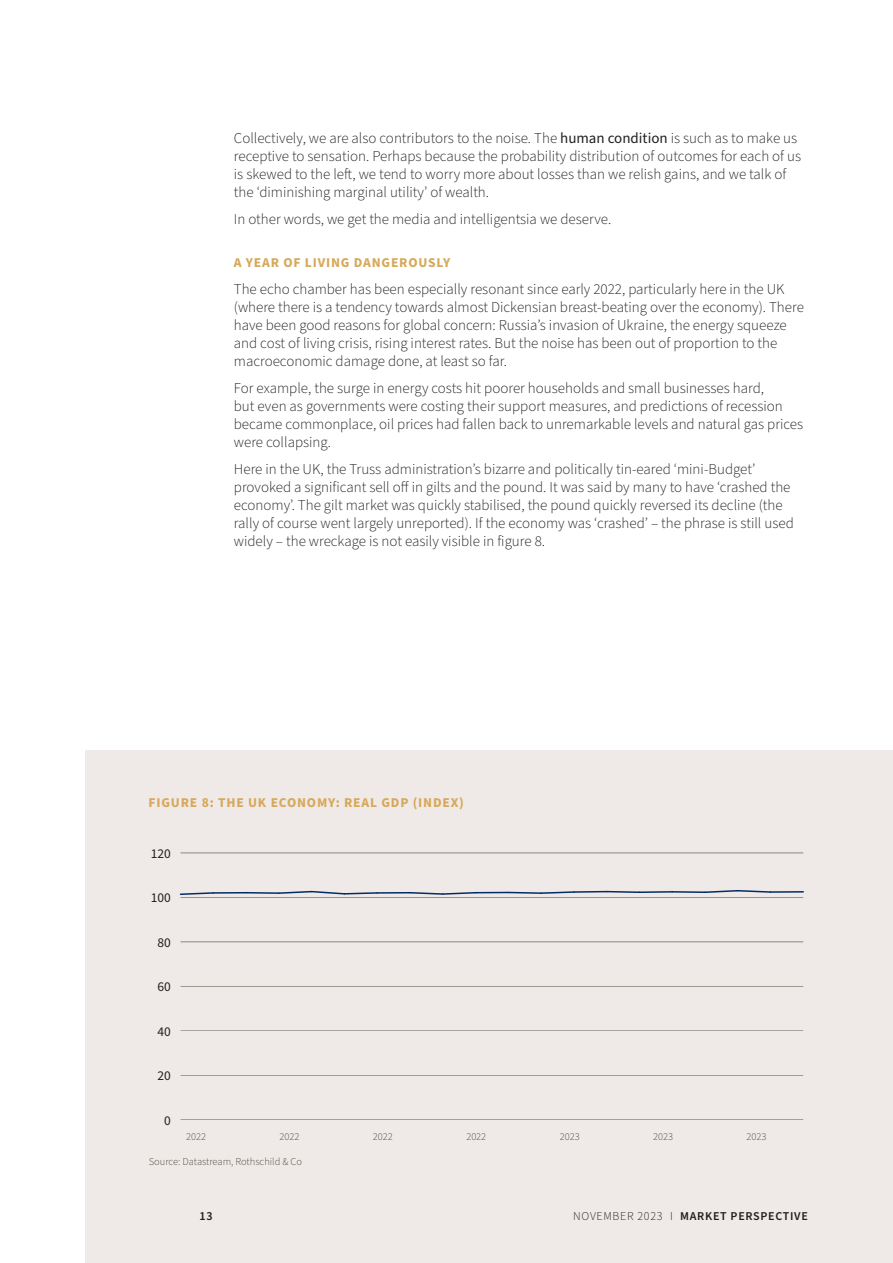
<style>
.page{position:relative;width:893px;height:1263px;background:#fff}
.page>*{position:absolute;margin:0;border:0;box-sizing:border-box;transform-origin:0 0}
.Body_copy{font:300 15px/18px "Source Sans Pro";color:#231f20}
.Figure_title{font:700 13.5px "Source Sans Pro";letter-spacing:.06em;color:#d6a95b}
.Title_-_subsections___categories{font:700 13.5px "Source Sans Pro";letter-spacing:.06em;color:#d6a95b}
.t1{font:13.5px "Source Sans Pro";color:#231f20}
.t2{font:600 12px "Source Sans Pro";letter-spacing:.06em;color:#231f20}
.Legal___notes{font:300 10.5px "Source Sans Pro";color:#48483d}
.t3{font:300 10.5px "Source Sans Pro";color:#47473d}
.s1{font-weight:400}
.s2{font-weight:300}
</style>
<div class="page">
<div style="left:85px;top:751px;width:808px;height:512px;background:#efeae8"></div>
<hr style="left:180px;top:1119px;width:623px;height:1px;background:#47473d">
<hr style="left:180px;top:1075px;width:623px;height:1px;background:#47473d">
<hr style="left:180px;top:1030px;width:623px;height:1px;background:#47473d">
<hr style="left:180px;top:986px;width:623px;height:1px;background:#47473d">
<hr style="left:180px;top:942px;width:623px;height:1px;background:#47473d">
<hr style="left:180px;top:897px;width:623px;height:1px;background:#47473d">
<hr style="left:180px;top:853px;width:623px;height:1px;background:#47473d">
<svg style="left:179px;top:892px;width:34px;height:3px"></svg>
<hr style="left:213px;top:892px;width:33px;height:2px;background:#002c65">
<hr style="left:246px;top:892px;width:33px;height:2px;background:#002c65">
<svg style="left:277px;top:890px;width:100px;height:5px"></svg>
<hr style="left:377px;top:892px;width:33px;height:2px;background:#002c65">
<svg style="left:408px;top:891px;width:69px;height:4px"></svg>
<hr style="left:475px;top:892px;width:33px;height:1px;background:#002c65">
<svg style="left:507px;top:891px;width:67px;height:3px"></svg>
<hr style="left:574px;top:891px;width:33px;height:2px;background:#002c65">
<svg style="left:605px;top:890px;width:34px;height:3px"></svg>
<hr style="left:639px;top:891px;width:33px;height:2px;background:#002c65">
<hr style="left:672px;top:891px;width:33px;height:2px;background:#002c65">
<svg style="left:703px;top:890px;width:67px;height:3px"></svg>
<hr style="left:770px;top:891px;width:33px;height:2px;background:#002c65">
<p class="Body_copy" style="left:234px;top:129px;width:569px">Collectively, we are also contributors to the noise. The <span class="s1">human condition</span> is such as to make us receptive to sensation. Perhaps because the probability distribution of outcomes for each of us is skewed to the left, we tend to worry more about losses than we relish gains, and we talk of the ‘diminishing marginal utility’ of wealth.</p>
<p class="Body_copy" style="left:234px;top:210px;width:379px">In other words, we get the media and intelligentsia we deserve.</p>
<p class="Title_-_subsections___categories" style="left:234px;top:253px;width:218px">A YEAR OF LIVING DANGEROUSLY</p>
<p class="Body_copy" style="left:234px;top:281px;width:571px">The echo chamber has been especially resonant since early 2022, particularly here in the UK (where there is a tendency towards almost Dickensian breast-beating over the economy). There have been good reasons for global concern: Russia’s invasion of Ukraine, the energy squeeze and cost of living crisis, rising interest rates. But the noise has been out of proportion to the macroeconomic damage done, at least so far.</p>
<p class="Body_copy" style="left:234px;top:380px;width:571px">For example, the surge in energy costs hit poorer households and small businesses hard,<br>but even as governments were costing their support measures, and predictions of recession became commonplace, oil prices had fallen back to unremarkable levels and natural gas prices were collapsing.</p>
<p class="Body_copy" style="left:234px;top:461px;width:561px">Here in the UK, the Truss administration’s bizarre and politically tin-eared ‘mini-Budget’ provoked a significant sell off in gilts and the pound. It was said by many to have ‘crashed the economy’. The gilt market was quickly stabilised, the pound quickly reversed its decline (the rally of course went largely unreported). If the economy was ‘crashed’ – the phrase is still used widely – the wreckage is not easily visible in figure 8.</p>
<p class="Figure_title" style="left:149px;top:793px;width:317px">FIGURE 8: THE UK ECONOMY: REAL GDP (INDEX)</p>
<p class="t1" style="left:151px;top:844px;width:22px">120</p>
<p class="t1" style="left:151px;top:889px;width:22px">100</p>
<p class="t1" style="left:157px;top:933px;width:15px">80</p>
<p class="t1" style="left:157px;top:978px;width:15px">60</p>
<p class="t1" style="left:157px;top:1022px;width:15px">40</p>
<p class="t1" style="left:157px;top:1067px;width:15px">20</p>
<p class="t1" style="left:164px;top:1111px;width:8px">0</p>
<p class="t3" style="left:186px;top:1129px;width:21px">2022</p>
<p class="t3" style="left:279px;top:1129px;width:21px">2022</p>
<p class="t3" style="left:373px;top:1129px;width:21px">2022</p>
<p class="t3" style="left:466px;top:1129px;width:21px">2022</p>
<p class="t3" style="left:560px;top:1129px;width:21px">2023</p>
<p class="t3" style="left:653px;top:1129px;width:21px">2023</p>
<p class="t3" style="left:747px;top:1129px;width:21px">2023</p>
<p class="Legal___notes" style="left:149px;top:1155px;width:155px">Source: Datastream, Rothschild &amp; Co</p>
<p class="t2" style="left:200px;top:1207px;width:15px">13</p>
<p class="t2" style="left:573px;top:1207px;width:236px"><span class="s2">NOVEMBER 2023 I</span> MARKET PERSPECTIVE</p>
</div>
